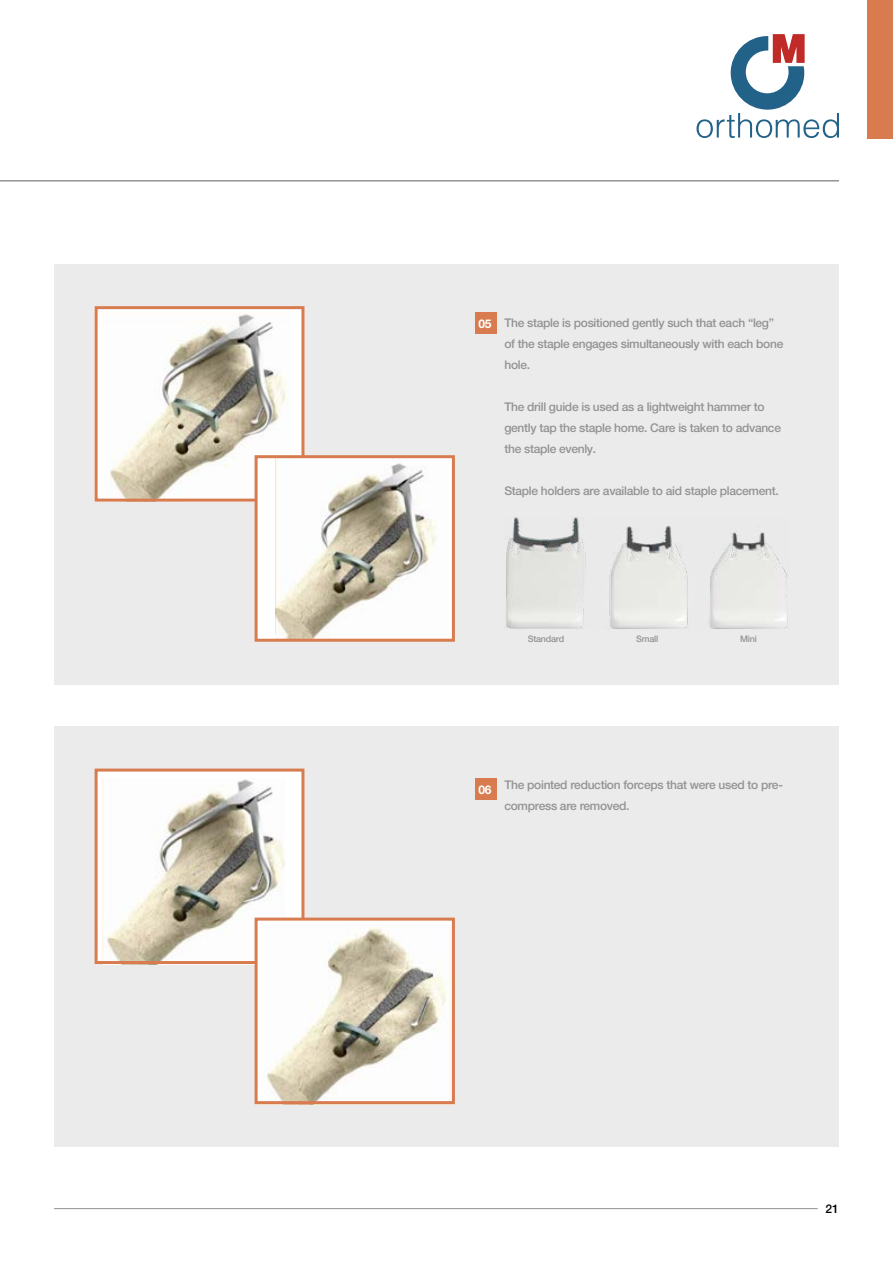
<style>
.page{position:relative;width:893px;height:1263px;background:#fff}
.page>*{position:absolute;margin:0;border:0;box-sizing:border-box;transform-origin:0 0}
.t1{font:500 12px/21px "Helvetica Neue";letter-spacing:-.025em;color:#939393}
.t2{font:700 12px "Helvetica Neue";color:#fff}
.t3{font:500 12px "Helvetica Neue";color:#000}
.t4{font:500 9px "Helvetica Neue";letter-spacing:-.025em;color:#939393}
</style>
<div class="page">
<hr style="left:54px;top:1208px;width:764px;height:1px;background:#939393">
<div style="left:867px;top:0;width:26px;height:138px;background:#d87c50"></div>
<svg style="left:696px;top:34px;width:143px;height:104px"></svg>
<hr style="left:0;top:180px;width:839px;height:2px;background:#939393">
<div style="left:54px;top:264px;width:785px;height:420px;background:#ebebeb"></div>
<div style="left:475px;top:313px;width:21px;height:21px;background:#d87c50"></div>
<div style="left:54px;top:726px;width:785px;height:420px;background:#ebebeb"></div>
<div style="left:475px;top:779px;width:21px;height:21px;background:#d87c50"></div>
<div style="left:96px;top:308px;width:207px;height:192px;background:#fff"></div>
<img style="left:110px;top:313px;width:176px;height:185px">
<div style="left:95px;top:306px;width:209px;height:196px;border:3px solid #d87c50"></div>
<div style="left:256px;top:457px;width:197px;height:183px;background:#fff"></div>
<img style="left:275px;top:459px;width:162px;height:179px">
<div style="left:255px;top:455px;width:200px;height:187px;border:3px solid #d87c50"></div>
<div style="left:96px;top:770px;width:207px;height:192px;background:#fff"></div>
<img style="left:103px;top:779px;width:182px;height:181px">
<div style="left:95px;top:768px;width:209px;height:196px;border:3px solid #d87c50"></div>
<div style="left:256px;top:919px;width:197px;height:184px;background:#fff"></div>
<img style="left:266px;top:926px;width:185px;height:174px">
<div style="left:255px;top:917px;width:200px;height:187px;border:3px solid #d87c50"></div>
<img style="left:504px;top:517px;width:284px;height:112px">
<p class="t2" style="left:479px;top:316px;width:15px">05</p>
<p class="t1" style="left:504px;top:312px;width:280px">The staple is positioned gently such that each “leg” of the staple engages simultaneously with each bone hole.</p>
<p class="t1" style="left:504px;top:396px;width:278px">The drill guide is used as a lightweight hammer to gently tap the staple home. Care is taken to advance the staple evenly.</p>
<p class="t1" style="left:504px;top:480px;width:276px">Staple holders are available to aid staple placement.</p>
<p class="t4" style="left:528px;top:633px;width:38px">Standard</p>
<p class="t4" style="left:636px;top:633px;width:24px">Small</p>
<p class="t4" style="left:740px;top:633px;width:18px">Mini</p>
<p class="t2" style="left:479px;top:782px;width:15px">06</p>
<p class="t1" style="left:504px;top:774px;width:280px">The pointed reduction forceps that were used to pre&shy;compress are removed.</p>
<p class="t3" style="left:826px;top:1202px;width:15px">21</p>
</div>
